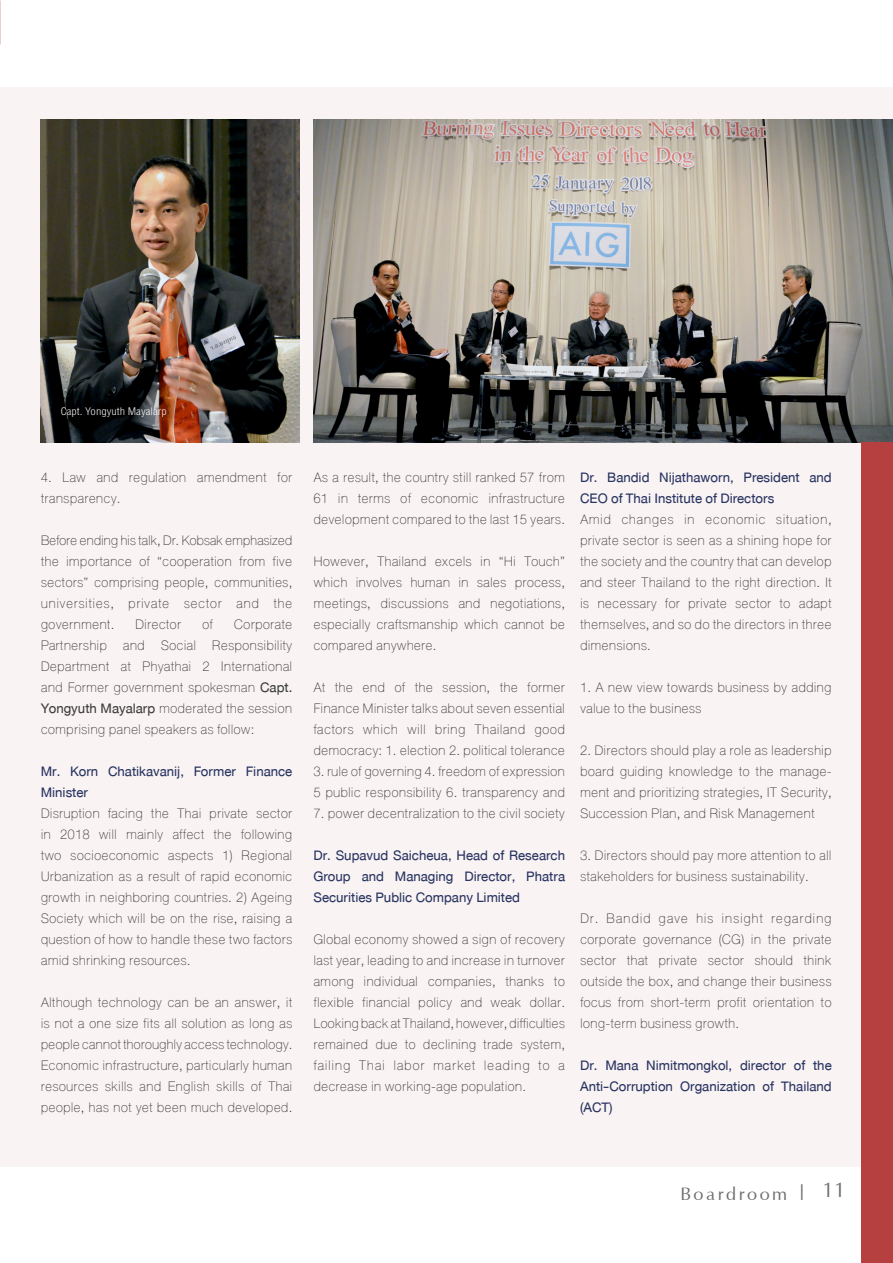
<style>
.page{position:relative;width:893px;height:1263px;background:#fff}
.page>*{position:absolute;margin:0;border:0;box-sizing:border-box;transform-origin:0 0}
.t1{font:21px "Optima";color:#6c6d70}
.t2{font:100 19.5px/21px "DB Helvethaica X";color:#3e3e3f;text-align:justify}
.t3{font:19.5px/21px "DB Helvethaica X";color:#283562}
.t4{font:18px "Optima";letter-spacing:.14em;color:#6c6d70}
.t5{font:15px "DB Helvethaica X Li Cond";color:#fff}
.s1{font-weight:400}
.s2{font-size:21px}
</style>
<div class="page">
<div style="left:0;top:87px;width:893px;height:1080px;background:#faf3f3"></div>
<img style="left:313px;top:119px;width:580px;height:324px">
<div style="left:862px;top:443px;width:31px;height:820px;background:#b64040"></div>
<img style="left:41px;top:119px;width:259px;height:324px">
<p class="t5" style="left:61px;top:403px;width:107px">Capt. Yongyuth Mayalarp</p>
<p class="t2" style="left:41px;top:466px;width:253px">4. Law and regulation amendment for transparency.</p>
<p class="t2" style="left:41px;top:529px;width:253px">Before ending his talk, Dr. Kobsak emphasized the importance of “cooperation from five sectors” comprising people, communities, universities, private sector and the government. Director of Corporate Partnership and Social Responsibility Department at Phyathai 2 International and Former government spokesman <span class="s1">Capt.<br>Yongyuth Mayalarp</span> moderated the session comprising panel speakers as follow:</p>
<p class="t3" style="left:41px;top:760px;width:253px">Mr. Korn Chatikavanij, Former Finance<br>Minister</p>
<p class="t2" style="left:41px;top:802px;width:253px">Disruption facing the Thai private sector in 2018 will mainly affect the following two socioeconomic aspects 1) Regional Urbanization as a result of rapid economic growth in neighboring countries. 2) Ageing Society which will be on the rise, raising a question of how to handle these two factors amid shrinking resources.</p>
<p class="t2" style="left:41px;top:991px;width:253px">Although technology can be an answer, it is not a one size fits all solution as long as people cannot thoroughly access technology.<br>Economic infrastructure, particularly human resources skills and English skills of Thai people, has not yet been much developed.</p>
<p class="t2" style="left:313px;top:466px;width:253px">As a result, the country still ranked 57 from 61 in terms of economic infrastructure development compared to the last 15 years.</p>
<p class="t2" style="left:313px;top:550px;width:253px">However, Thailand excels in “Hi Touch” which involves human in sales process, meetings, discussions and negotiations, especially craftsmanship which cannot be compared anywhere.</p>
<p class="t2" style="left:313px;top:676px;width:253px">At the end of the session, the former Finance Minister talks about seven essential factors which will bring Thailand good democracy: 1. election 2. political tolerance</p>
<p class="t2" style="left:313px;top:760px;width:253px">3. rule of governing 4. freedom of expression<br>5 public responsibility 6. transparency and</p>
<p class="t2" style="left:313px;top:802px;width:253px">7. power decentralization to the civil society</p>
<p class="t3" style="left:313px;top:844px;width:253px;text-align:justify">Dr. Supavud Saicheua, Head of Research Group and Managing Director, Phatra Securities Public Company Limited</p>
<p class="t2" style="left:313px;top:928px;width:253px">Global economy showed a sign of recovery last year, leading to and increase in turnover among individual companies, thanks to flexible financial policy and weak dollar.<br>Looking back at Thailand, however, difficulties remained due to declining trade system, failing Thai labor market leading to a decrease in working-age population.</p>
<p class="t3" style="left:580px;top:466px;width:253px">Dr. Bandid Nijathaworn, President and<br>CEO of Thai Institute of Directors</p>
<p class="t2" style="left:580px;top:508px;width:253px">Amid changes in economic situation, private sector is seen as a shining hope for the society and the country that can develop and steer Thailand to the right direction. It is necessary for private sector to adapt themselves, and so do the directors in three dimensions.</p>
<p class="t2" style="left:580px;top:676px;width:253px">1. A new view towards business by adding value to the business</p>
<p class="t2" style="left:580px;top:739px;width:253px">2. Directors should play a role as leadership board guiding knowledge to the manage&shy;ment and prioritizing strategies, IT Security, Succession Plan, and Risk Management</p>
<p class="t2" style="left:580px;top:844px;width:253px">3. Directors should pay more attention to all stakeholders for business sustainability.</p>
<p class="t2" style="left:580px;top:907px;width:253px">Dr. Bandid gave his insight regarding corporate governance (CG) in the private sector that private sector should think outside the box, and change their business focus from short-term profit orientation to long-term business growth.</p>
<p class="t3" style="left:580px;top:1054px;width:253px;text-align:justify">Dr. Mana Nimitmongkol, director of the Anti-Corruption Organization of Thailand (ACT)</p>
<p class="t4" style="left:680px;top:1184px;width:127px">Boardroom <span class="s2">|</span></p>
<p class="t1" style="left:822px;top:1179px;width:25px">11</p>
</div>
